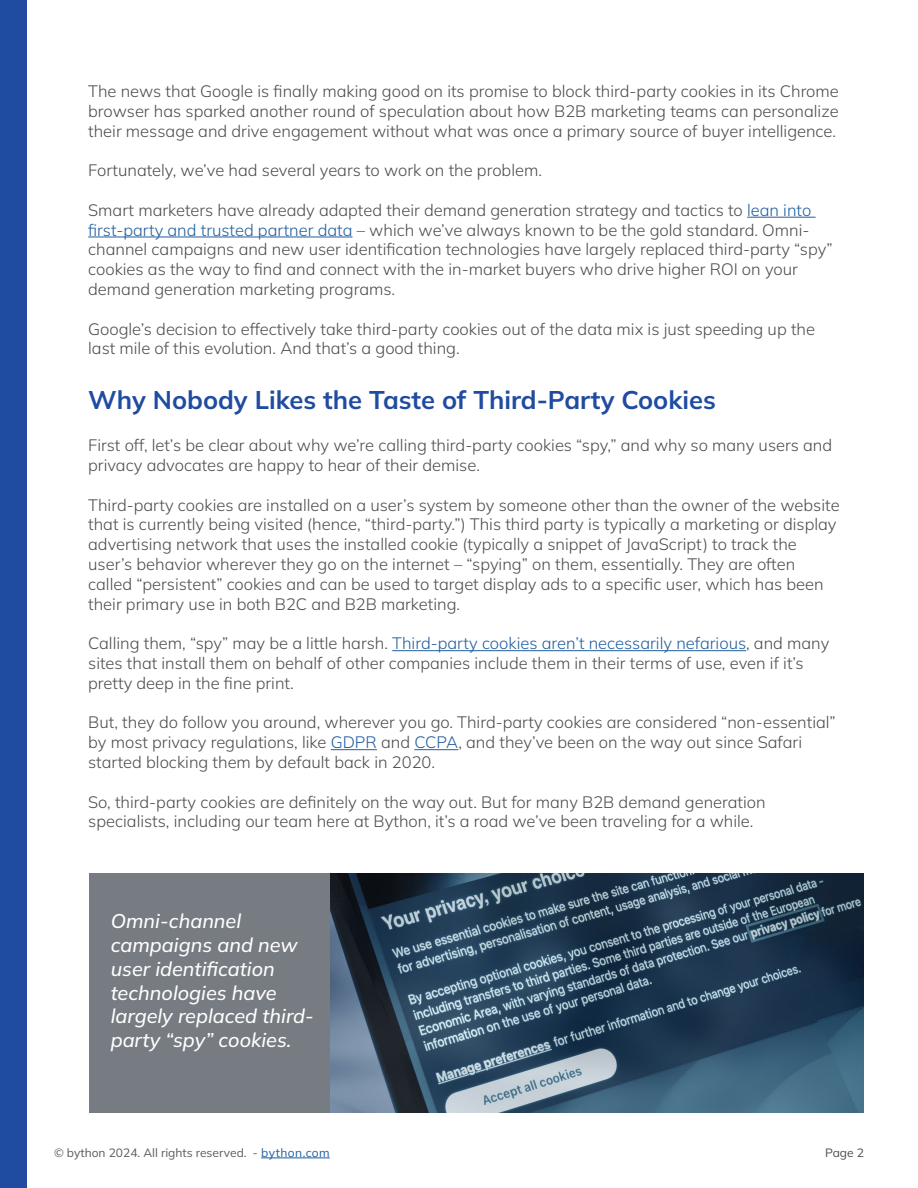
<style>
.page{position:relative;width:918px;height:1188px;background:#fff}
.page>*{position:absolute;margin:0;border:0;box-sizing:border-box;transform-origin:0 0}
.t1{font:700 25.5px "Mulish";color:#1f4ba0}
.t2{font:italic 500 19.8px/23.7px "Mulish";color:#fff}
.t3{font:300 16.5px/19.8px "Mulish";color:#4c4c4c}
.t4{font:12px "Mulish";color:#595a5c}
.t5{font:12px "Mulish";color:#4c4d4d}
.s1{color:#215e9e}
</style>
<div class="page">
<hr style="left:747px;top:217px;width:69px;height:1px;background:#215e9e">
<hr style="left:88px;top:237px;width:265px;height:1px;background:#215e9e">
<hr style="left:392px;top:650px;width:354px;height:1px;background:#215e9e">
<hr style="left:331px;top:749px;width:46px;height:1px;background:#215e9e">
<hr style="left:414px;top:749px;width:44px;height:1px;background:#215e9e">
<div style="left:0;top:0;width:27px;height:1188px;background:#1f4ba0"></div>
<hr style="left:261px;top:1158px;width:69px;height:1px;background:#215e9e">
<img style="left:330px;top:873px;width:534px;height:239px">
<div style="left:89px;top:873px;width:241px;height:239px;background:#777c82"></div>
<p class="t3" style="left:88px;top:81px;width:752px;text-align:justify">The news that Google is finally making good on its promise to block third-party cookies in its Chrome browser has sparked another round of speculation about how B2B marketing teams can personalize their message and drive engagement without what was once a primary source of buyer intelligence.</p>
<p class="t3" style="left:88px;top:160px;width:455px">Fortunately, we’ve had several years to work on the problem.</p>
<p class="t3" style="left:88px;top:200px;width:746px">Smart marketers have already adapted their demand generation strategy and tactics to <span class="s1">lean into first-party and trusted partner data</span> – which we’ve always known to be the gold standard. Omni&shy;channel campaigns and new user identification technologies have largely replaced third-party “spy” cookies as the way to find and connect with the in-market buyers who drive higher ROI on your demand generation marketing programs.</p>
<p class="t3" style="left:88px;top:318px;width:728px">Google’s decision to effectively take third-party cookies out of the data mix is just speeding up the last mile of this evolution. And that’s a good thing.</p>
<p class="t1" style="left:88px;top:383px;width:629px">Why Nobody Likes the Taste of Third-Party Cookies</p>
<p class="t3" style="left:88px;top:435px;width:745px">First off, let’s be clear about why we’re calling third-party cookies “spy,” and why so many users and privacy advocates are happy to hear of their demise.</p>
<p class="t3" style="left:88px;top:494px;width:753px">Third-party cookies are installed on a user’s system by someone other than the owner of the website that is currently being visited (hence, “third-party.”) This third party is typically a marketing or display advertising network that uses the installed cookie (typically a snippet of JavaScript) to track the user’s behavior wherever they go on the internet – “spying” on them, essentially. They are often called “persistent” cookies and can be used to target display ads to a specific user, which has been their primary use in both B2C and B2B marketing.</p>
<p class="t3" style="left:88px;top:633px;width:743px">Calling them, “spy” may be a little harsh. <span class="s1">Third-party cookies aren’t necessarily nefarious</span>, and many sites that install them on behalf of other companies include them in their terms of use, even if it’s pretty deep in the fine print.</p>
<p class="t3" style="left:88px;top:712px;width:749px">But, they do follow you around, wherever you go. Third-party cookies are considered “non-essential” by most privacy regulations, like <span class="s1">GDPR</span> and <span class="s1">CCPA</span>, and they’ve been on the way out since Safari started blocking them by default back in 2020.</p>
<p class="t3" style="left:88px;top:791px;width:679px">So, third-party cookies are definitely on the way out. But for many B2B demand generation specialists, including our team here at Bython, it’s a road we’ve been traveling for a while.</p>
<p class="t2" style="left:111px;top:909px;width:205px">Omni-channel campaigns and new user identification technologies have largely replaced third&shy;party “spy” cookies.</p>
<p class="t4" style="left:54px;top:1144px;width:277px">© bython 2024. All rights reserved. - <span class="s1">bython.com</span></p>
<p class="t5" style="left:825px;top:1144px;width:40px">Page 2</p>
</div>
